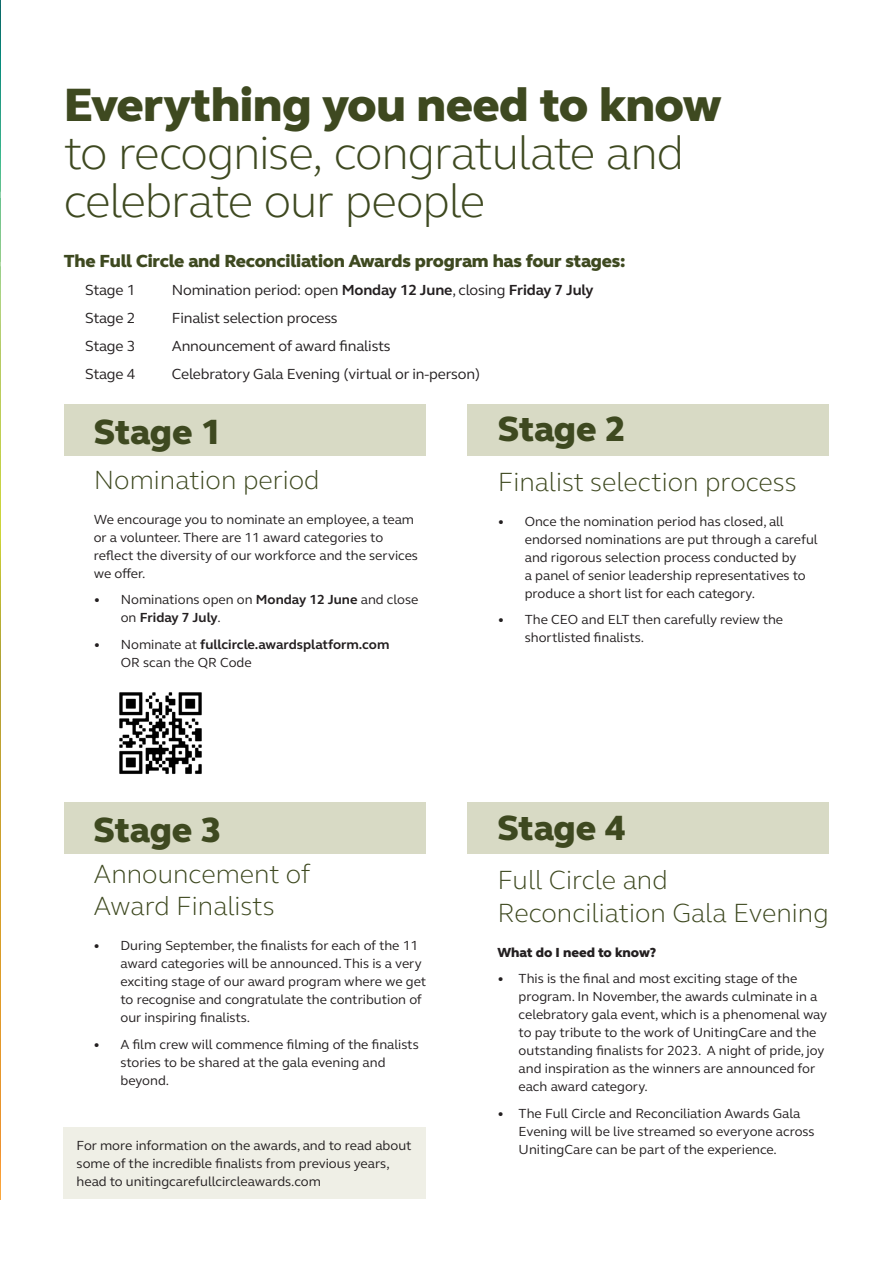
<style>
.page{position:relative;width:893px;height:1263px;background:#fff}
.page>*{position:absolute;margin:0;border:0;box-sizing:border-box;transform-origin:0 0}
.t1{font:300 48px/48px "FS Elliot";letter-spacing:-.03em;color:#3e4920}
.t2{font:800 36px "FS Elliot";letter-spacing:-.005em;color:#3e4920}
.t3{font:300 27px/32.4px "FS Elliot";color:#3e4920}
.t4{font:800 18px "FS Elliot";letter-spacing:-.01em;color:#3e4920}
.t5{font:15px "FS Elliot";letter-spacing:-.01em;color:#231f20}
.t6{font:13.5px/18px "FS Elliot";color:#231f20}
.t7{font:700 13.5px/18px "FS Elliot";color:#231f20}
.t8{font:800 13.5px "FS Elliot";color:#231f20}
.s1{font-weight:800}
.s2{font-weight:700}
.s3{font-weight:400}
</style>
<div class="page">
<div style="left:468px;top:802px;width:361px;height:51px;background:#d8dac5"></div>
<div style="left:64px;top:404px;width:361px;height:51px;background:#d8dac5"></div>
<img style="left:0;top:0;width:1px;height:1199px">
<svg style="left:0;top:252px;width:1px;height:15px"></svg>
<svg style="left:0;top:190px;width:1px;height:43px"></svg>
<div style="left:64px;top:802px;width:361px;height:51px;background:#d8dac5"></div>
<img style="left:119px;top:692px;width:83px;height:82px">
<div style="left:468px;top:404px;width:361px;height:51px;background:#d8dac5"></div>
<div style="left:64px;top:1127px;width:362px;height:72px;background:#efefe6"></div>
<p class="t1" style="left:64px;top:79px;width:659px"><span class="s1">Everything you need to know </span>to recognise, congratulate and celebrate our people</p>
<p class="t4" style="left:64px;top:249px;width:563px">The Full Circle and Reconciliation Awards program has four stages:</p>
<p class="t5" style="left:85px;top:280px;width:52px">Stage 1</p>
<p class="t5" style="left:172px;top:280px;width:423px">Nomination period: open <span class="s2">Monday 12 June</span>, closing <span class="s2">Friday 7 July</span></p>
<p class="t5" style="left:85px;top:308px;width:52px">Stage 2</p>
<p class="t5" style="left:172px;top:308px;width:167px">Finalist selection process</p>
<p class="t5" style="left:85px;top:336px;width:52px">Stage 3</p>
<p class="t5" style="left:172px;top:336px;width:220px">Announcement of award finalists</p>
<p class="t5" style="left:85px;top:364px;width:52px">Stage 4</p>
<p class="t5" style="left:172px;top:364px;width:310px">Celebratory Gala Evening (virtual or in-person)</p>
<p class="t2" style="left:94px;top:407px;width:130px">Stage 1</p>
<p class="t3" style="left:94px;top:463px;width:227px">Nomination period</p>
<p class="t6" style="left:94px;top:510px;width:326px">We encourage you to nominate an employee, a team or a volunteer. There are 11 award categories to reflect the diversity of our workforce and the services we offer.</p>
<p class="t6" style="left:121px;top:590px;width:299px;text-indent:-27px">• Nominations open on <span class="s2">Monday 12 June</span> and close on <span class="s2">Friday 7 July</span>.</p>
<p class="t7" style="left:121px;top:635px;width:270px;text-indent:-27px"><span class="s3">• Nominate at</span> fullcircle.awardsplatform.com<br><span class="s3">OR scan the QR Code</span></p>
<p class="t2" style="left:498px;top:405px;width:130px">Stage 2</p>
<p class="t3" style="left:498px;top:465px;width:300px">Finalist selection process</p>
<p class="t6" style="left:525px;top:512px;width:294px;text-indent:-27px">• Once the nomination period has closed, all endorsed nominations are put through a careful and rigorous selection process conducted by<br>a panel of senior leadership representatives to produce a short list for each category.</p>
<p class="t6" style="left:525px;top:610px;width:260px;text-indent:-27px">• The CEO and ELT then carefully review the shortlisted finalists.</p>
<p class="t2" style="left:497px;top:804px;width:130px">Stage 4</p>
<p class="t3" style="left:497px;top:863px;width:333px">Full Circle and<br>Reconciliation Gala Evening</p>
<p class="t8" style="left:497px;top:943px;width:160px">What do I need to know?</p>
<p class="t6" style="left:519px;top:969px;width:310px;text-indent:-21px">• This is the final and most exciting stage of the program. In November, the awards culminate in a celebratory gala event, which is a phenomenal way to pay tribute to the work of UnitingCare and the outstanding finalists for 2023. A night of pride, joy and inspiration as the winners are announced for each award category.</p>
<p class="t6" style="left:519px;top:1104px;width:298px;text-indent:-21px">• The Full Circle and Reconciliation Awards Gala<br>Evening will be live streamed so everyone across</p>
<p class="t2" style="left:93px;top:805px;width:130px">Stage 3</p>
<p class="t3" style="left:93px;top:856px;width:219px">Announcement of<br>Award Finalists</p>
<p class="t6" style="left:120px;top:936px;width:307px;text-indent:-27px">• During September, the finalists for each of the 11 award categories will be announced. This is a very exciting stage of our award program where we get to recognise and congratulate the contribution of our inspiring finalists.</p>
<p class="t6" style="left:120px;top:1035px;width:300px;text-indent:-27px">• A film crew will commence filming of the finalists stories to be shared at the gala evening and beyond.</p>
<p class="t6" style="left:77px;top:1136px;width:337px">For more information on the awards, and to read about</p>
<p class="t6" style="left:519px;top:1140px;width:260px">UnitingCare can be part of the experience.</p>
<p class="t6" style="left:77px;top:1154px;width:315px">some of the incredible finalists from previous years, head to unitingcarefullcircleawards.com</p>
</div>
